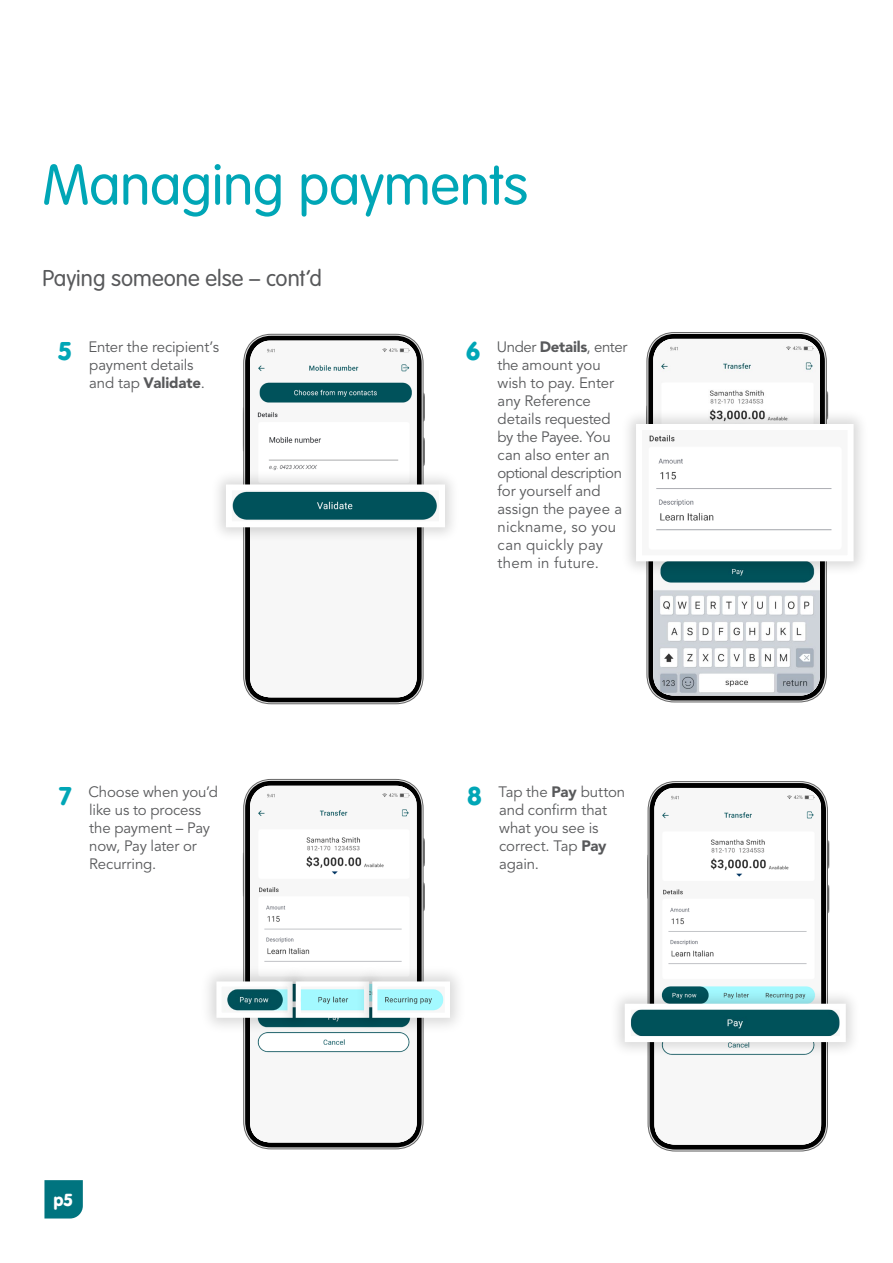
<style>
.page{position:relative;width:893px;height:1263px;background:#fff}
.page>*{position:absolute;margin:0;border:0;box-sizing:border-box;transform-origin:0 0}
.t1{font:300 60px "VAG Rundschrift D";letter-spacing:-.005em;color:#00a6b6}
.t2{font:300 24px "VAG Rundschrift D";color:#58595b}
.t3{font:18.3px "VAG Rundschrift D";color:#fff}
.t4{font:15px/18px "Avenir LT Std";letter-spacing:-.01em;color:#58595b}
.s1{font-family:"VAG Rundschrift D";font-size:27px;color:#00a6b6}
.s2{font-weight:900}
</style>
<div class="page">
<svg style="left:647px;top:855px;width:1px;height:44px"></svg>
<svg style="left:828px;top:840px;width:1px;height:29px"></svg>
<svg style="left:828px;top:884px;width:1px;height:29px"></svg>
<svg style="left:649px;top:783px;width:177px;height:366px;fill:#000"></svg>
<img style="left:654px;top:788px;width:167px;height:356px">
<svg style="left:424px;top:838px;width:1px;height:28px"></svg>
<svg style="left:424px;top:883px;width:1px;height:28px"></svg>
<svg style="left:245px;top:781px;width:177px;height:366px;fill:#000"></svg>
<img style="left:250px;top:786px;width:167px;height:356px">
<svg style="left:827px;top:391px;width:1px;height:18px"></svg>
<svg style="left:648px;top:334px;width:177px;height:366px;fill:#000"></svg>
<img style="left:653px;top:339px;width:167px;height:356px">
<svg style="left:424px;top:393px;width:1px;height:28px"></svg>
<svg style="left:424px;top:438px;width:1px;height:28px"></svg>
<svg style="left:245px;top:336px;width:177px;height:366px;fill:#000"></svg>
<img style="left:250px;top:341px;width:167px;height:356px">
<div style="left:211px;top:469px;width:249px;height:74px;background:#000;opacity:.15"></div>
<img style="left:233px;top:491px;width:205px;height:29px">
<div style="left:621px;top:409px;width:248px;height:168px;background:#000;opacity:.15"></div>
<img style="left:643px;top:431px;width:204px;height:123px">
<div style="left:200px;top:964px;width:110px;height:71px;background:#000;opacity:.15"></div>
<img style="left:222px;top:987px;width:57px;height:25px">
<div style="left:216px;top:981px;width:77px;height:37px;border:5px solid #fff"></div>
<div style="left:279px;top:964px;width:107px;height:71px;background:#000;opacity:.15"></div>
<img style="left:302px;top:987px;width:53px;height:25px">
<div style="left:296px;top:981px;width:73px;height:37px;border:5px solid #fff"></div>
<div style="left:355px;top:964px;width:112px;height:71px;background:#000;opacity:.15"></div>
<img style="left:378px;top:987px;width:66px;height:25px">
<div style="left:372px;top:981px;width:78px;height:37px;border:5px solid #fff"></div>
<div style="left:610px;top:988px;width:251px;height:70px;background:#000;opacity:.15"></div>
<div style="left:632px;top:1011px;width:207px;height:24px;background:#00525a"></div>
<div style="left:625px;top:1004px;width:221px;height:38px;border:6px solid #fff"></div>
<svg style="left:44px;top:1180px;width:39px;height:38px"></svg>
<h1 class="t1" style="left:43px;top:152px;width:487px">Managing payments</h1>
<h2 class="t2" style="left:43px;top:265px;width:281px">Paying someone else – cont’d</h2>
<p class="t4" style="left:89px;top:338px;width:131px;text-indent:-32px"><span class="s1">5</span> Enter the recipient’s payment details and tap <span class="s2">Validate</span>.</p>
<p class="t4" style="left:498px;top:338px;width:131px;text-indent:-32px"><span class="s1">6</span> Under <span class="s2">Details</span>, enter the amount you wish to pay. Enter any Reference details requested by the Payee. You can also enter an optional description for yourself and assign the payee a nickname, so you can quickly pay them in future.</p>
<p class="t4" style="left:89px;top:783px;width:130px;text-indent:-31px"><span class="s1">7</span> Choose when you’d like us to process the payment – Pay now, Pay later or<br>Recurring.</p>
<p class="t4" style="left:499px;top:783px;width:128px;text-indent:-32px"><span class="s1">8</span> Tap the <span class="s2">Pay</span> button and confirm that what you see is correct. Tap <span class="s2">Pay </span>again.</p>
<p class="t3" style="left:54px;top:1189px;width:21px">p5</p>
</div>
